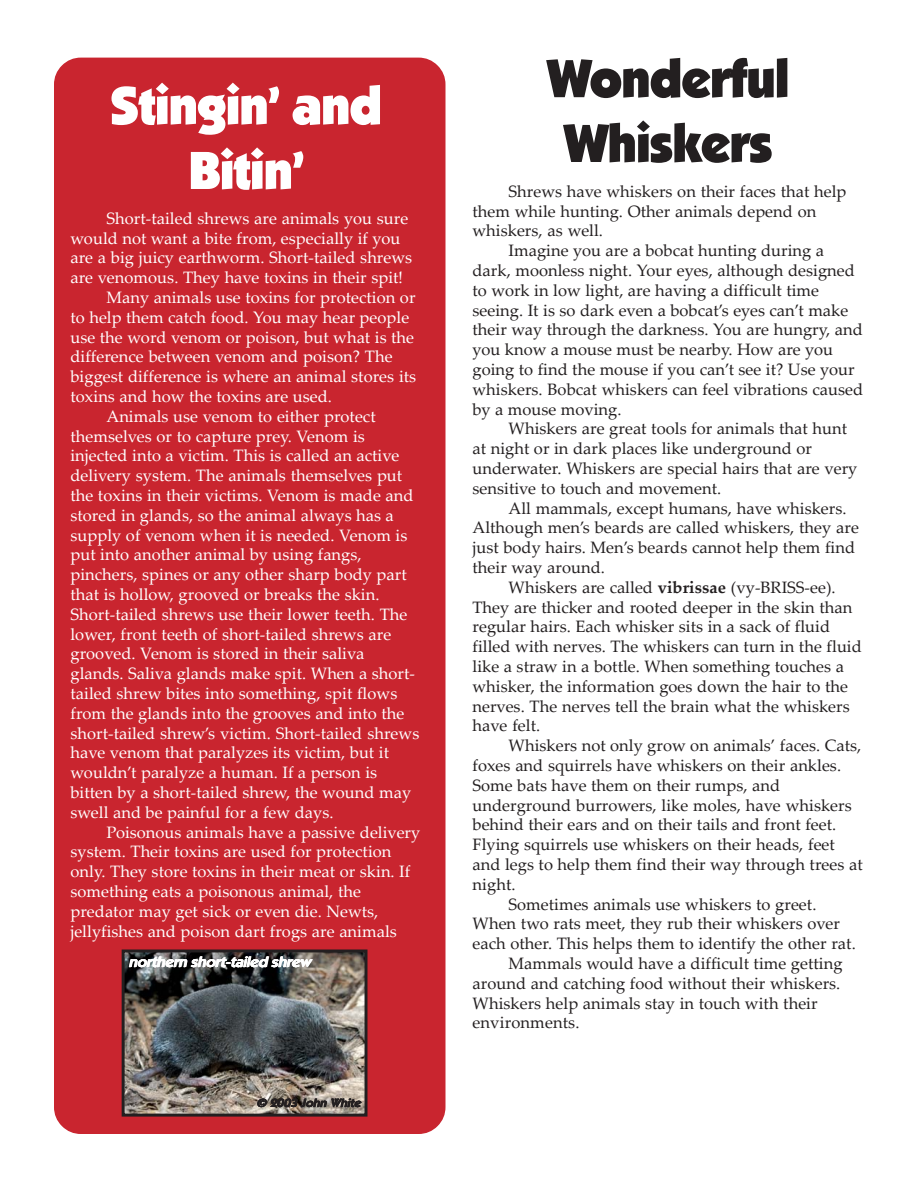
<style>
.page{position:relative;width:918px;height:1188px;background:#fff}
.page>*{position:absolute;margin:0;border:0;box-sizing:border-box;transform-origin:0 0}
.t1{font:900 54px/64.8px "Itc Kabel";letter-spacing:-.025em;color:#231f20;text-align:center}
.t2{font:900 54px/64.8px "Itc Kabel";letter-spacing:-.025em;color:#fff;text-align:center}
.t3{font:16.5px/19.8px "Palatino Linotype";letter-spacing:.005em;color:#231f20}
.t4{font:16.5px "Palatino Linotype";letter-spacing:.005em;color:#fff}
.t5{font:italic 600 15px "Itc Kabel";color:#fff}
.t6{font:italic 600 12px "Itc Kabel";color:#231f20}
.s1{font-weight:700}
</style>
<div class="page">
<div style="left:54px;top:57px;width:392px;height:1077px;background:#c9252f"></div>
<img style="left:126px;top:954px;width:237px;height:159px">
<div style="left:122px;top:950px;width:245px;height:167px;border:3px solid #231f20"></div>
<h1 class="t2" style="left:110px;top:77px;width:274px">Stingin’ and<br>Bitin’</h1>
<p class="t4" style="left:106px;top:212px;width:303px">Short-tailed shrews are animals you sure</p>
<p class="t4" style="left:70px;top:232px;width:332px">would not want a bite from, especially if you</p>
<p class="t4" style="left:70px;top:251px;width:343px">are a big juicy earthworm. Short-tailed shrews</p>
<p class="t4" style="left:70px;top:271px;width:334px">are venomous. They have toxins in their spit!</p>
<p class="t4" style="left:106px;top:291px;width:311px">Many animals use toxins for protection or</p>
<p class="t4" style="left:70px;top:311px;width:340px">to help them catch food. You may hear people</p>
<p class="t4" style="left:70px;top:331px;width:345px">use the word venom or poison, but what is the</p>
<p class="t4" style="left:70px;top:350px;width:324px">difference between venom and poison? The</p>
<p class="t4" style="left:70px;top:370px;width:347px">biggest difference is where an animal stores its</p>
<p class="t4" style="left:70px;top:390px;width:263px">toxins and how the toxins are used.</p>
<p class="t4" style="left:106px;top:410px;width:271px">Animals use venom to either protect</p>
<p class="t4" style="left:70px;top:430px;width:296px">themselves or to capture prey. Venom is</p>
<p class="t4" style="left:70px;top:449px;width:331px">injected into a victim. This is called an active</p>
<p class="t4" style="left:70px;top:469px;width:333px">delivery system. The animals themselves put</p>
<p class="t4" style="left:70px;top:489px;width:345px">the toxins in their victims. Venom is made and</p>
<p class="t4" style="left:70px;top:509px;width:325px">stored in glands, so the animal always has a</p>
<p class="t4" style="left:70px;top:529px;width:338px">supply of venom when it is needed. Venom is</p>
<p class="t4" style="left:70px;top:548px;width:293px">put into another animal by using fangs,</p>
<p class="t4" style="left:70px;top:568px;width:338px">pinchers, spines or any other sharp body part</p>
<p class="t4" style="left:70px;top:588px;width:311px">that is hollow, grooved or breaks the skin.</p>
<p class="t4" style="left:70px;top:608px;width:338px">Short-tailed shrews use their lower teeth. The</p>
<p class="t4" style="left:70px;top:628px;width:322px">lower, front teeth of short-tailed shrews are</p>
<p class="t4" style="left:70px;top:647px;width:295px">grooved. Venom is stored in their saliva</p>
<p class="t4" style="left:70px;top:667px;width:346px">glands. Saliva glands make spit. When a short-</p>
<p class="t4" style="left:70px;top:687px;width:328px">tailed shrew bites into something, spit flows</p>
<p class="t4" style="left:70px;top:707px;width:335px">from the glands into the grooves and into the</p>
<p class="t4" style="left:70px;top:727px;width:350px">short-tailed shrew’s victim. Short-tailed shrews</p>
<p class="t4" style="left:70px;top:746px;width:320px">have venom that paralyzes its victim, but it</p>
<p class="t4" style="left:70px;top:766px;width:308px">wouldn’t paralyze a human. If a person is</p>
<p class="t4" style="left:70px;top:786px;width:342px">bitten by a short-tailed shrew, the wound may</p>
<p class="t4" style="left:70px;top:806px;width:265px">swell and be painful for a few days.</p>
<p class="t4" style="left:106px;top:826px;width:315px">Poisonous animals have a passive delivery</p>
<p class="t4" style="left:70px;top:845px;width:323px">system. Their toxins are used for protection</p>
<p class="t4" style="left:70px;top:865px;width:341px">only. They store toxins in their meat or skin. If</p>
<p class="t4" style="left:70px;top:885px;width:292px">something eats a poisonous animal, the</p>
<p class="t4" style="left:70px;top:905px;width:309px">predator may get sick or even die. Newts,</p>
<p class="t4" style="left:70px;top:925px;width:328px">jellyfishes and poison dart frogs are animals</p>
<p class="t5" style="left:129px;top:957px;width:186px">northern short-tailed shrew</p>
<p class="t6" style="left:257px;top:1099px;width:108px">© 2003 John White</p>
<h1 class="t1" style="left:547px;top:50px;width:244px">Wonderful<br>Whiskers</h1>
<p class="t3" style="left:473px;top:183px;width:376px;text-indent:36px">Shrews have whiskers on their faces that help them while hunting. Other animals depend on whiskers, as well.</p>
<p class="t3" style="left:473px;top:243px;width:392px;text-indent:36px">Imagine you are a bobcat hunting during a dark, moonless night. Your eyes, although designed to work in low light, are having a difficult time seeing. It is so dark even a bobcat’s eyes can’t make their way through the darkness. You are hungry, and you know a mouse must be nearby. How are you going to find the mouse if you can’t see it? Use your whiskers. Bobcat whiskers can feel vibrations caused by a mouse moving.</p>
<p class="t3" style="left:473px;top:421px;width:386px;text-indent:36px">Whiskers are great tools for animals that hunt at night or in dark places like underground or underwater. Whiskers are special hairs that are very sensitive to touch and movement.</p>
<p class="t3" style="left:473px;top:500px;width:388px;text-indent:36px">All mammals, except humans, have whiskers.<br>Although men’s beards are called whiskers, they are just body hairs. Men’s beards cannot help them find their way around.</p>
<p class="t3" style="left:473px;top:579px;width:391px;text-indent:36px">Whiskers are called <span class="s1">vibrissae</span> (vy-BRISS-ee).<br>They are thicker and rooted deeper in the skin than regular hairs. Each whisker sits in a sack of fluid filled with nerves. The whiskers can turn in the fluid like a straw in a bottle. When something touches a whisker, the information goes down the hair to the nerves. The nerves tell the brain what the whiskers have felt.</p>
<p class="t3" style="left:508px;top:738px;width:354px">Whiskers not only grow on animals’ faces. Cats,</p>
<p class="t3" style="left:473px;top:757px;width:370px">foxes and squirrels have whiskers on their ankles.</p>
<p class="t3" style="left:473px;top:777px;width:309px">Some bats have them on their rumps, and</p>
<p class="t3" style="left:473px;top:797px;width:381px">underground burrowers, like moles, have whiskers</p>
<p class="t3" style="left:473px;top:817px;width:365px">behind their ears and on their tails and front feet.</p>
<p class="t3" style="left:473px;top:837px;width:364px">Flying squirrels use whiskers on their heads, feet</p>
<p class="t3" style="left:473px;top:856px;width:392px">and legs to help them find their way through trees at</p>
<p class="t3" style="left:473px;top:876px;width:45px">night.</p>
<p class="t3" style="left:508px;top:896px;width:309px">Sometimes animals use whiskers to greet.</p>
<p class="t3" style="left:473px;top:916px;width:369px">When two rats meet, they rub their whiskers over</p>
<p class="t3" style="left:473px;top:936px;width:385px">each other. This helps them to identify the other rat.</p>
<p class="t3" style="left:508px;top:955px;width:336px">Mammals would have a difficult time getting</p>
<p class="t3" style="left:473px;top:975px;width:369px">around and catching food without their whiskers.</p>
<p class="t3" style="left:473px;top:995px;width:347px">Whiskers help animals stay in touch with their</p>
<p class="t3" style="left:473px;top:1015px;width:109px">environments.</p>
</div>
